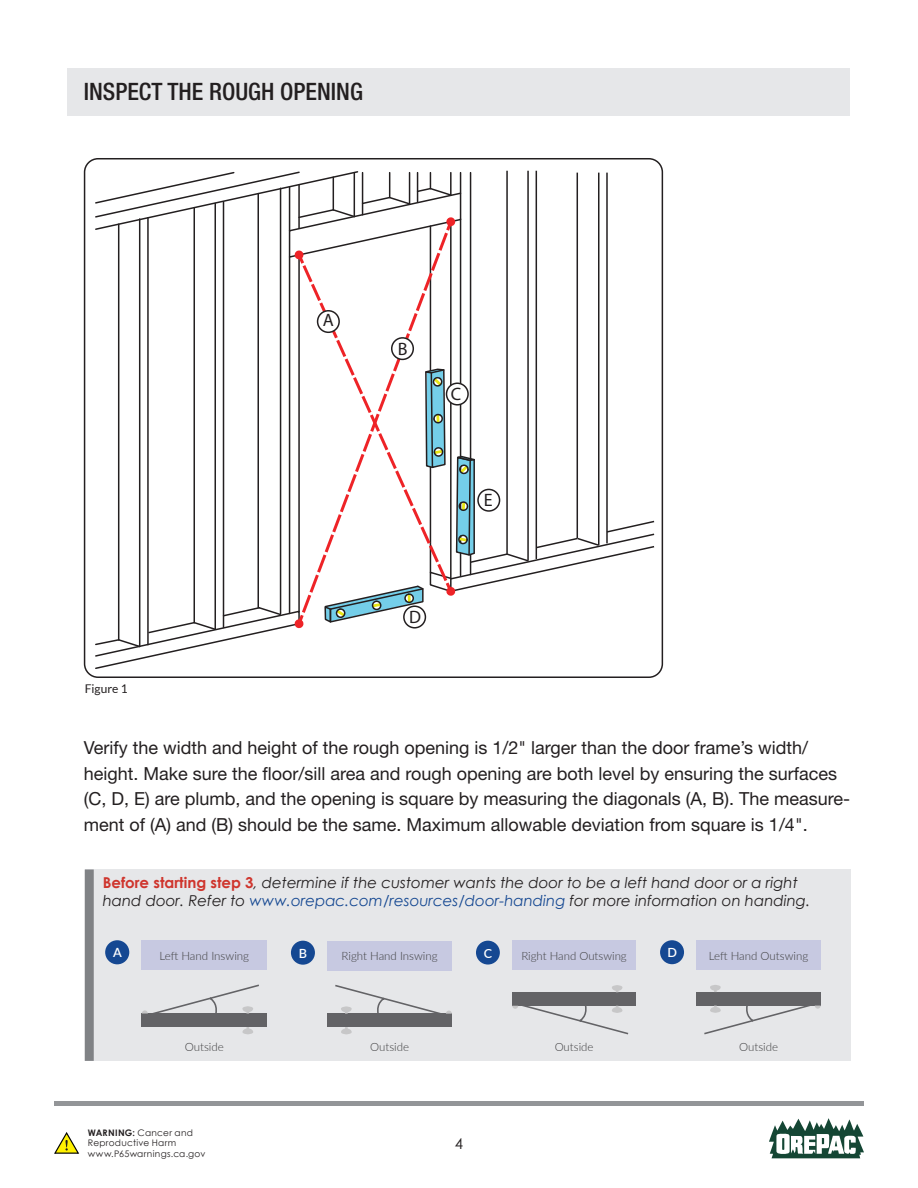
<style>
.page{position:relative;width:918px;height:1188px;background:#fff}
.page>*{position:absolute;margin:0;border:0;box-sizing:border-box;transform-origin:0 0}
.t1{font:500 condensed 24px "Helvetica Neue LT Std";color:#231f20}
.t2{font:18px/25.5px "Helvetica Neue LT Std";color:#231f20}
.t3{font:18px "Myriad Pro";color:#231f20}
.Alert{font:italic 15px/18px "Century Gothic";color:#231f20}
.t4{font:15px "Century Gothic";color:#231f20}
.t5{font:600 12.75px "Lato";color:#fff}
.t6{font:600 12.6px "Lato";color:#fff}
.t7{font:12px "Lato";color:#231f20}
.t8{font:300 11.55px "Lato";color:#3e3e3f}
.t9{font:300 11.4px "Lato";color:#3e3e3f}
.t10{font:9px/10.8px "Century Gothic";letter-spacing:.03em;color:#231f20}
.s1{font-weight:700;font-style:normal;color:#cf352d}
.s2{color:#154892}
.s3{font-weight:700}
</style>
<div class="page">
<div style="left:54px;top:1101px;width:810px;height:5px;background:#939598"></div>
<svg style="left:54px;top:1132px;width:26px;height:22px"></svg>
<svg style="left:769px;top:1118px;width:95px;height:40px"></svg>
<div style="left:84px;top:158px;width:579px;height:520px;border:2px solid #231f20;border-radius:14px"></div>
<div style="left:68px;top:68px;width:782px;height:48px;background:#e6e7e9"></div>
<hr style="left:289px;top:257px;width:1px;height:356px;background:#231f20">
<hr style="left:257px;top:194px;width:2px;height:414px;background:#231f20">
<hr style="left:298px;top:255px;width:2px;height:356px;background:#231f20">
<hr style="left:450px;top:222px;width:2px;height:356px;background:#231f20">
<hr style="left:460px;top:219px;width:1px;height:357px;background:#231f20">
<hr style="left:280px;top:188px;width:1px;height:426px;background:#231f20">
<hr style="left:470px;top:173px;width:1px;height:402px;background:#231f20">
<hr style="left:506px;top:171px;width:2px;height:383px;background:#231f20">
<hr style="left:536px;top:171px;width:1px;height:388px;background:#231f20">
<hr style="left:527px;top:171px;width:2px;height:390px;background:#231f20">
<hr style="left:194px;top:208px;width:1px;height:415px;background:#231f20">
<hr style="left:223px;top:202px;width:1px;height:426px;background:#231f20">
<hr style="left:215px;top:203px;width:1px;height:426px;background:#231f20">
<hr style="left:118px;top:224px;width:1px;height:416px;background:#231f20">
<hr style="left:147px;top:218px;width:2px;height:427px;background:#231f20">
<hr style="left:139px;top:219px;width:1px;height:428px;background:#231f20">
<hr style="left:577px;top:173px;width:1px;height:366px;background:#231f20">
<hr style="left:606px;top:173px;width:2px;height:370px;background:#231f20">
<hr style="left:598px;top:173px;width:1px;height:372px;background:#231f20">
<svg style="left:95px;top:606px;width:211px;height:63px"></svg>
<svg style="left:299px;top:266px;width:137px;height:317px"></svg>
<svg style="left:95px;top:171px;width:367px;height:95px"></svg>
<svg style="left:324px;top:368px;width:331px;height:256px"></svg>
<div style="left:318px;top:311px;width:21px;height:21px;background:#fff;border-radius:50%"></div>
<div style="left:317px;top:310px;width:23px;height:23px;border:2px solid #231f20;border-radius:50%"></div>
<div style="left:392px;top:338px;width:21px;height:21px;background:#fff;border-radius:50%"></div>
<div style="left:391px;top:337px;width:23px;height:23px;border:2px solid #231f20;border-radius:50%"></div>
<div style="left:447px;top:383px;width:21px;height:22px;background:#fff;border-radius:50%"></div>
<div style="left:446px;top:382px;width:23px;height:24px;border:2px solid #231f20;border-radius:50%"></div>
<div style="left:478px;top:489px;width:22px;height:22px;background:#fff;border-radius:50%"></div>
<div style="left:477px;top:489px;width:23px;height:23px;border:2px solid #231f20;border-radius:50%"></div>
<div style="left:404px;top:606px;width:21px;height:22px;background:#fff;border-radius:50%"></div>
<div style="left:403px;top:605px;width:23px;height:24px;border:2px solid #231f20;border-radius:50%"></div>
<div style="left:85px;top:870px;width:765px;height:191px;background:#e6e7e9"></div>
<div style="left:85px;top:870px;width:9px;height:191px;background:#808285"></div>
<div style="left:142px;top:1014px;width:125px;height:13px;background:#636366"></div>
<svg style="left:242px;top:1027px;width:11px;height:7px"></svg>
<svg style="left:142px;top:985px;width:119px;height:29px"></svg>
<div style="left:142px;top:940px;width:125px;height:30px;background:#c7c9e1"></div>
<div style="left:105px;top:940px;width:24px;height:24px;background:#154892;border-radius:50%"></div>
<div style="left:327px;top:1014px;width:125px;height:13px;background:#636366"></div>
<svg style="left:341px;top:1027px;width:11px;height:7px"></svg>
<svg style="left:333px;top:985px;width:119px;height:29px"></svg>
<div style="left:327px;top:941px;width:125px;height:29px;background:#c7c9e1"></div>
<div style="left:291px;top:941px;width:24px;height:24px;background:#154892;border-radius:50%"></div>
<div style="left:512px;top:992px;width:124px;height:14px;background:#636366"></div>
<svg style="left:612px;top:985px;width:10px;height:7px"></svg>
<svg style="left:512px;top:1005px;width:117px;height:29px"></svg>
<div style="left:512px;top:941px;width:124px;height:29px;background:#c7c9e1"></div>
<div style="left:476px;top:941px;width:24px;height:24px;background:#154892;border-radius:50%"></div>
<div style="left:696px;top:992px;width:125px;height:14px;background:#636366"></div>
<svg style="left:710px;top:985px;width:11px;height:7px"></svg>
<svg style="left:704px;top:1005px;width:117px;height:29px"></svg>
<div style="left:696px;top:940px;width:125px;height:30px;background:#c7c9e1"></div>
<div style="left:660px;top:940px;width:24px;height:24px;background:#154892;border-radius:50%"></div>
<p class="t1" style="left:84px;top:78px;width:281px">INSPECT THE ROUGH OPENING</p>
<p class="t7" style="left:85px;top:682px;width:45px">Figure 1</p>
<p class="t3" style="left:323px;top:309px;width:13px">A</p>
<p class="t3" style="left:398px;top:338px;width:11px">B</p>
<p class="t3" style="left:451px;top:383px;width:12px">C</p>
<p class="t3" style="left:484px;top:489px;width:10px">E</p>
<p class="t3" style="left:409px;top:606px;width:13px">D</p>
<p class="t2" style="left:84px;top:735px;width:768px">Verify the width and height of the rough opening is 1/2" larger than the door frame’s width/ height. Make sure the floor/sill area and rough opening are both level by ensuring the surfaces (C, D, E) are plumb, and the opening is square by measuring the diagonals (A, B). The measure&shy;ment of (A) and (B) should be the same. Maximum allowable deviation from square is 1/4".</p>
<p class="Alert" style="left:103px;top:874px;width:709px"><span class="s1">Before starting step 3</span>, determine if the customer wants the door to be a left hand door or a right hand door. Refer to <span class="s2">www.orepac.com/resources/door-handing</span> for more information on handing.</p>
<p class="t5" style="left:113px;top:944px;width:10px">A</p>
<p class="t8" style="left:159px;top:948px;width:91px">Left Hand Inswing</p>
<p class="t8" style="left:342px;top:948px;width:98px">Right Hand Inswing</p>
<p class="t6" style="left:484px;top:944px;width:10px">C</p>
<p class="t6" style="left:299px;top:944px;width:10px">B</p>
<p class="t9" style="left:521px;top:948px;width:107px">Right Hand Outswing</p>
<p class="t6" style="left:667px;top:944px;width:11px">D</p>
<p class="t8" style="left:709px;top:948px;width:101px">Left Hand Outswing</p>
<p class="t8" style="left:185px;top:1039px;width:41px">Outside</p>
<p class="t8" style="left:370px;top:1039px;width:41px">Outside</p>
<p class="t9" style="left:555px;top:1039px;width:40px">Outside</p>
<p class="t8" style="left:739px;top:1039px;width:40px">Outside</p>
<p class="t10" style="left:88px;top:1127px;width:119px"><span class="s3">WARNING:</span> Cancer and<br>Reproductive Harm www.P65warnings.ca.gov</p>
<p class="t4" style="left:455px;top:1133px;width:10px">4</p>
</div>
